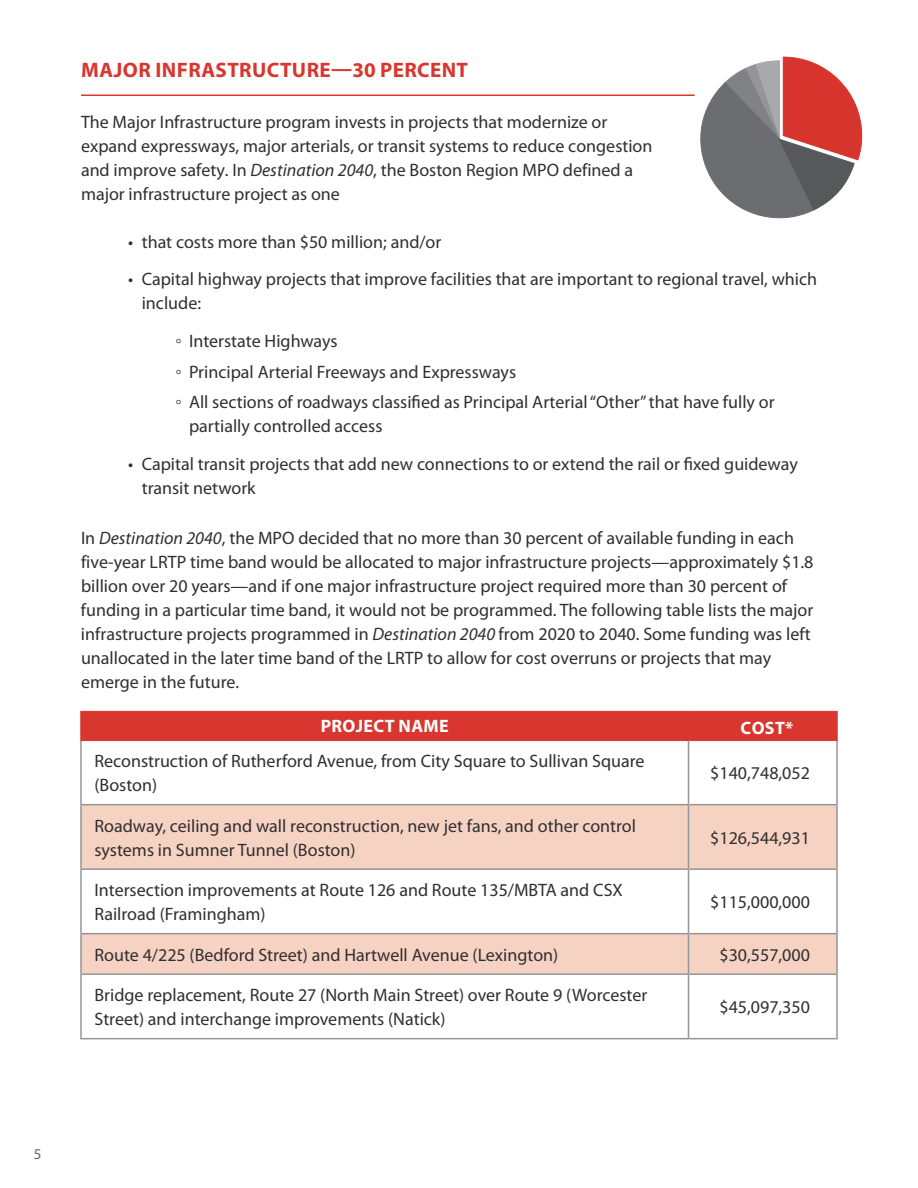
<style>
.page{position:relative;width:918px;height:1188px;background:#fff}
.page>*{position:absolute;margin:0;border:0;box-sizing:border-box;transform-origin:0 0}
.Heading_1{font:700 21px "Myriad Pro";letter-spacing:.02em;color:#d8362e}
.Table_Text{font:18px/24px "Myriad Pro";color:#312f30}
.Table_Header{font:700 18px "Myriad Pro";letter-spacing:.02em;color:#fff}
.t1{font:15px "Myriad Pro";color:#636366}
.s1{font-style:italic}
.s2{font-family:"Arial"}
</style>
<div class="page">
<svg style="left:82px;top:805px;width:754px;height:168px;fill:#f6d2c3"></svg>
<hr style="left:80px;top:804px;width:608px;height:1px;background:#939598">
<hr style="left:688px;top:804px;width:150px;height:1px;background:#939598">
<hr style="left:80px;top:868px;width:608px;height:2px;background:#939598">
<hr style="left:688px;top:868px;width:150px;height:2px;background:#939598">
<hr style="left:80px;top:933px;width:608px;height:1px;background:#939598">
<hr style="left:688px;top:933px;width:150px;height:1px;background:#939598">
<hr style="left:80px;top:973px;width:608px;height:2px;background:#939598">
<hr style="left:688px;top:973px;width:150px;height:2px;background:#939598">
<hr style="left:80px;top:1038px;width:608px;height:1px;background:#939598">
<hr style="left:688px;top:1038px;width:150px;height:1px;background:#939598">
<hr style="left:80px;top:741px;width:2px;height:63px;background:#939598">
<hr style="left:688px;top:741px;width:1px;height:63px;background:#939598">
<hr style="left:836px;top:741px;width:2px;height:63px;background:#939598">
<hr style="left:80px;top:805px;width:2px;height:63px;background:#939598">
<hr style="left:688px;top:805px;width:1px;height:63px;background:#939598">
<hr style="left:836px;top:805px;width:2px;height:63px;background:#939598">
<hr style="left:80px;top:870px;width:2px;height:63px;background:#939598">
<hr style="left:688px;top:870px;width:1px;height:63px;background:#939598">
<hr style="left:836px;top:870px;width:2px;height:63px;background:#939598">
<hr style="left:80px;top:934px;width:2px;height:39px;background:#939598">
<hr style="left:688px;top:934px;width:1px;height:39px;background:#939598">
<hr style="left:836px;top:934px;width:2px;height:39px;background:#939598">
<hr style="left:80px;top:975px;width:2px;height:63px;background:#939598">
<hr style="left:688px;top:975px;width:1px;height:63px;background:#939598">
<hr style="left:836px;top:975px;width:2px;height:63px;background:#939598">
<hr style="left:80px;top:711px;width:608px;height:1px;background:#d8362e">
<hr style="left:688px;top:711px;width:150px;height:1px;background:#d8362e">
<hr style="left:80px;top:740px;width:608px;height:1px;background:#d8362e">
<hr style="left:688px;top:740px;width:150px;height:1px;background:#d8362e">
<hr style="left:80px;top:712px;width:2px;height:28px;background:#d8362e">
<div style="left:82px;top:711px;width:754px;height:30px;background:#d8362e"></div>
<hr style="left:836px;top:712px;width:2px;height:28px;background:#d8362e">
<svg style="left:700px;top:57px;width:162px;height:162px"></svg>
<hr style="left:81px;top:94px;width:614px;height:2px;background:#d8362e">
<p class="Heading_1" style="left:81px;top:58px;width:388px">MAJOR INFRASTRUCTURE—30 PERCENT</p>
<p class="Table_Text" style="left:81px;top:110px;width:573px">The Major Infrastructure program invests in projects that modernize or expand expressways, major arterials, or transit systems to reduce congestion and improve safety. In <span class="s1">Destination 2040</span>, the Boston Region MPO defined a major infrastructure project as one</p>
<p class="Table_Text" style="left:128px;top:230px;width:315px">• that costs more than $50 million; and/or</p>
<p class="Table_Text" style="left:142px;top:268px;width:677px;text-indent:-14px">• Capital highway projects that improve facilities that are important to regional travel, which include:</p>
<p class="Table_Text" style="left:176px;top:329px;width:164px"><span class="s2">◦</span> Interstate Highways</p>
<p class="Table_Text" style="left:176px;top:360px;width:342px"><span class="s2">◦</span> Principal Arterial Freeways and Expressways</p>
<p class="Table_Text" style="left:189px;top:391px;width:587px;text-indent:-14px"><span class="s2">◦</span> All sections of roadways classified as Principal Arterial “Other” that have fully or partially controlled access</p>
<p class="Table_Text" style="left:142px;top:452px;width:658px;text-indent:-14px">• Capital transit projects that add new connections to or extend the rail or fixed guideway transit network</p>
<p class="Table_Text" style="left:81px;top:527px;width:734px">In <span class="s1">Destination 2040</span>, the MPO decided that no more than 30 percent of available funding in each five-year LRTP time band would be allocated to major infrastructure projects—approximately $1.8 billion over 20 years—and if one major infrastructure project required more than 30 percent of funding in a particular time band, it would not be programmed. The following table lists the major infrastructure projects programmed in <span class="s1">Destination 2040</span> from 2020 to 2040. Some funding was left unallocated in the later time band of the LRTP to allow for cost overruns or projects that may emerge in the future.</p>
<p class="Table_Header" style="left:321px;top:715px;width:130px">PROJECT NAME</p>
<p class="Table_Header" style="left:741px;top:718px;width:54px">COST*</p>
<p class="Table_Text" style="left:94px;top:749px;width:552px">Reconstruction of Rutherford Avenue, from City Square to Sullivan Square (Boston)</p>
<p class="Table_Text" style="left:710px;top:761px;width:101px">$140,748,052</p>
<p class="Table_Text" style="left:94px;top:814px;width:543px">Roadway, ceiling and wall reconstruction, new jet fans, and other control systems in Sumner Tunnel (Boston)</p>
<p class="Table_Text" style="left:710px;top:826px;width:101px">$126,544,931</p>
<p class="Table_Text" style="left:94px;top:878px;width:530px">Intersection improvements at Route 126 and Route 135/MBTA and CSX<br>Railroad (Framingham)</p>
<p class="Table_Text" style="left:710px;top:890px;width:101px">$115,000,000</p>
<p class="Table_Text" style="left:94px;top:943px;width:465px">Route 4/225 (Bedford Street) and Hartwell Avenue (Lexington)</p>
<p class="Table_Text" style="left:719px;top:943px;width:92px">$30,557,000</p>
<p class="Table_Text" style="left:94px;top:983px;width:554px">Bridge replacement, Route 27 (North Main Street) over Route 9 (Worcester<br>Street) and interchange improvements (Natick)</p>
<p class="Table_Text" style="left:719px;top:995px;width:92px">$45,097,350</p>
<p class="t1" style="left:34px;top:1146px;width:9px">5</p>
</div>
